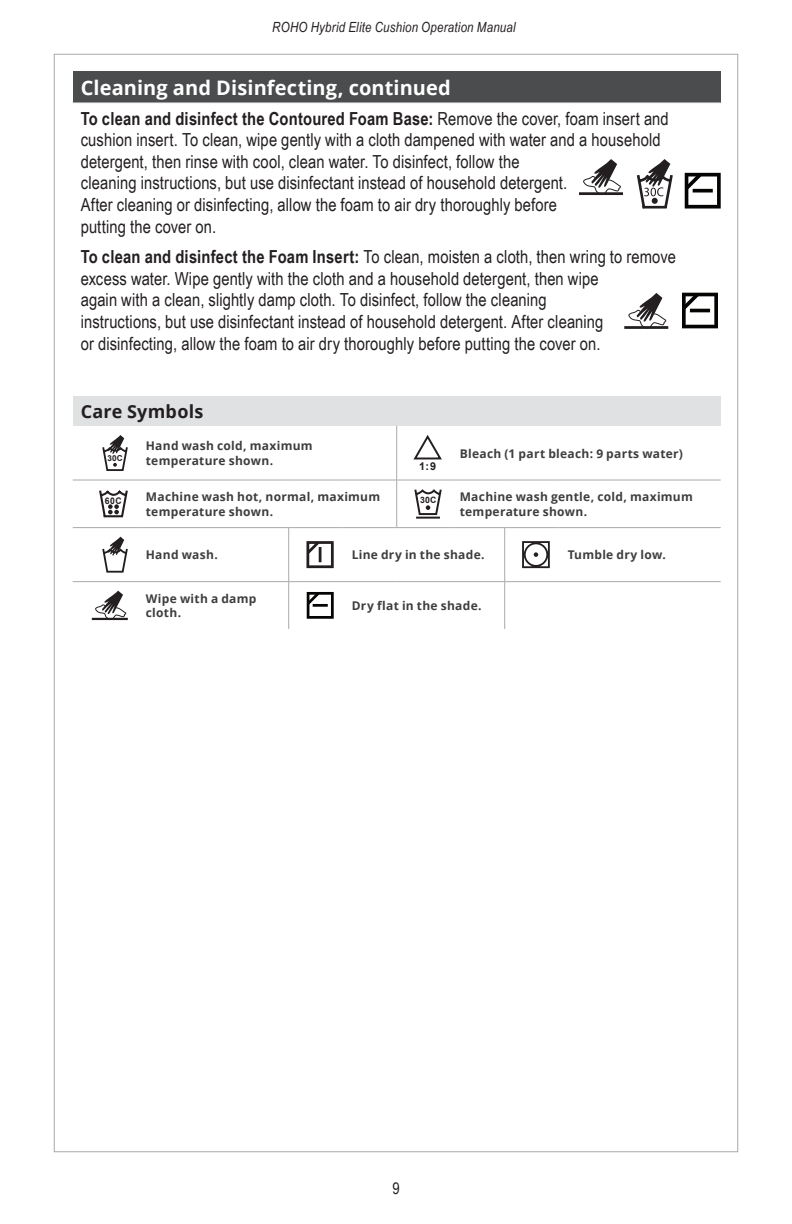
<style>
.page{position:relative;width:792px;height:1224px;background:#fff}
.page>*{position:absolute;margin:0;border:0;box-sizing:border-box;transform-origin:0 0}
.t1{font:700 20px "Open Sans";letter-spacing:.005em;color:#fff}
.t2{font:18px/21.6px "Arial Narrow";letter-spacing:.005em;color:#231f20}
.t3{font:700 18px "Open Sans";letter-spacing:.015em;color:#231f20}
.t4{font:16px "Arial Narrow";color:#231f20}
.t5{font:italic 14px "Arial Narrow";letter-spacing:.015em;color:#231f20}
.t6{font:700 12px/14.4px "Open Sans";letter-spacing:.025em;color:#3e3e3f}
.t7{font:700 10.8px "Arial";color:#231f20}
.t8{font:700 9px "Arial";color:#231f20;scale:.95 1}
.t9{font:700 8.8px "Arial";color:#231f20}
.t10{font:700 8.2px "Arial";color:#231f20}
.s1{font-weight:700}
</style>
<div class="page">
<div style="left:73px;top:71px;width:648px;height:32px;background:#4b4c4d"></div>
<hr style="left:73px;top:102px;width:648px;height:1px;background:#a8a9ad">
<svg style="left:685px;top:173px;width:36px;height:36px"></svg>
<svg style="left:693px;top:189px;width:20px;height:4px"></svg>
<hr style="left:579px;top:192px;width:44px;height:3px;background:#231f20">
<svg style="left:583px;top:159px;width:38px;height:34px"></svg>
<svg style="left:637px;top:159px;width:36px;height:50px"></svg>
<svg style="left:682px;top:293px;width:36px;height:35px"></svg>
<hr style="left:690px;top:309px;width:20px;height:3px;background:#040503">
<hr style="left:624px;top:326px;width:44px;height:3px;background:#231f20">
<svg style="left:628px;top:293px;width:38px;height:36px"></svg>
<div style="left:73px;top:396px;width:648px;height:30px;background:#e0e1e3"></div>
<hr style="left:396px;top:426px;width:1px;height:54px;background:#a8a9ad">
<hr style="left:73px;top:480px;width:64px;height:1px;background:#a8a9ad">
<hr style="left:137px;top:480px;width:152px;height:1px;background:#a8a9ad">
<hr style="left:289px;top:480px;width:54px;height:1px;background:#a8a9ad">
<hr style="left:343px;top:480px;width:54px;height:1px;background:#a8a9ad">
<hr style="left:397px;top:480px;width:54px;height:1px;background:#a8a9ad">
<hr style="left:396px;top:480px;width:1px;height:47px;background:#a8a9ad">
<hr style="left:451px;top:480px;width:54px;height:1px;background:#a8a9ad">
<hr style="left:505px;top:480px;width:54px;height:1px;background:#a8a9ad">
<hr style="left:559px;top:480px;width:162px;height:1px;background:#a8a9ad">
<hr style="left:73px;top:527px;width:64px;height:1px;background:#a8a9ad">
<hr style="left:137px;top:527px;width:152px;height:1px;background:#a8a9ad">
<hr style="left:289px;top:527px;width:54px;height:1px;background:#a8a9ad">
<hr style="left:288px;top:528px;width:1px;height:53px;background:#a8a9ad">
<hr style="left:343px;top:527px;width:54px;height:1px;background:#a8a9ad">
<hr style="left:397px;top:527px;width:54px;height:1px;background:#a8a9ad">
<hr style="left:451px;top:527px;width:54px;height:1px;background:#a8a9ad">
<hr style="left:505px;top:527px;width:54px;height:1px;background:#a8a9ad">
<hr style="left:504px;top:528px;width:1px;height:53px;background:#a8a9ad">
<hr style="left:559px;top:527px;width:162px;height:1px;background:#a8a9ad">
<hr style="left:73px;top:581px;width:64px;height:1px;background:#a8a9ad">
<hr style="left:137px;top:581px;width:152px;height:1px;background:#a8a9ad">
<hr style="left:289px;top:581px;width:54px;height:1px;background:#a8a9ad">
<hr style="left:288px;top:582px;width:1px;height:47px;background:#a8a9ad">
<hr style="left:343px;top:581px;width:54px;height:1px;background:#a8a9ad">
<hr style="left:397px;top:581px;width:54px;height:1px;background:#a8a9ad">
<hr style="left:451px;top:581px;width:54px;height:1px;background:#a8a9ad">
<hr style="left:505px;top:581px;width:54px;height:1px;background:#a8a9ad">
<hr style="left:504px;top:582px;width:1px;height:47px;background:#a8a9ad">
<hr style="left:559px;top:581px;width:162px;height:1px;background:#a8a9ad">
<svg style="left:102px;top:435px;width:26px;height:36px"></svg>
<svg style="left:414px;top:435px;width:28px;height:25px"></svg>
<svg style="left:99px;top:490px;width:29px;height:27px"></svg>
<svg style="left:414px;top:489px;width:28px;height:27px"></svg>
<hr style="left:416px;top:517px;width:24px;height:2px;background:#231f20">
<svg style="left:102px;top:537px;width:26px;height:36px"></svg>
<svg style="left:306px;top:541px;width:28px;height:27px"></svg>
<svg style="left:522px;top:541px;width:28px;height:27px"></svg>
<hr style="left:92px;top:618px;width:36px;height:2px;background:#231f20">
<svg style="left:95px;top:591px;width:31px;height:27px"></svg>
<svg style="left:307px;top:592px;width:27px;height:27px"></svg>
<hr style="left:313px;top:604px;width:15px;height:3px;background:#040503">
<p class="t5" style="left:272px;top:17px;width:245px">ROHO Hybrid Elite Cushion Operation Manual</p>
<p class="t1" style="left:81px;top:73px;width:372px">Cleaning and Disinfecting, continued</p>
<p class="t2" style="left:81px;top:107px;width:590px"><span class="s1">To clean and disinfect the Contoured Foam Base:</span> Remove the cover, foam insert and cushion insert. To clean, wipe gently with a cloth dampened with water and a household detergent, then rinse with cool, clean water. To disinfect, follow the<br>cleaning instructions, but use disinfectant instead of household detergent.<br>After cleaning or disinfecting, allow the foam to air dry thoroughly before<br>putting the cover on.</p>
<p class="t2" style="left:81px;top:245px;width:597px"><span class="s1">To clean and disinfect the Foam Insert:</span> To clean, moisten a cloth, then wring to remove excess water. Wipe gently with the cloth and a household detergent, then wipe<br>again with a clean, slightly damp cloth. To disinfect, follow the cleaning<br>instructions, but use disinfectant instead of household detergent. After cleaning<br>or disinfecting, allow the foam to air dry thoroughly before putting the cover on.</p>
<p class="t3" style="left:81px;top:399px;width:124px">Care Symbols</p>
<p class="t10" style="left:108px;top:452px;width:17px">30C</p>
<p class="t6" style="left:146px;top:439px;width:168px">Hand wash cold, maximum temperature shown.</p>
<p class="t7" style="left:419px;top:458px;width:19px">1:9</p>
<p class="t6" style="left:460px;top:446px;width:225px">Bleach (1 part bleach: 9 parts water)</p>
<p class="t8" style="left:105px;top:494px;width:19px">60C</p>
<p class="t6" style="left:146px;top:489px;width:236px">Machine wash hot, normal, maximum temperature shown.</p>
<p class="t9" style="left:420px;top:493px;width:18px">30C</p>
<p class="t6" style="left:460px;top:489px;width:235px">Machine wash gentle, cold, maximum temperature shown.</p>
<p class="t6" style="left:146px;top:547px;width:73px">Hand wash.</p>
<p class="t6" style="left:352px;top:547px;width:134px">Line dry in the shade.</p>
<p class="t6" style="left:568px;top:547px;width:100px">Tumble dry low.</p>
<p class="t6" style="left:146px;top:591px;width:112px">Wipe with a damp cloth.</p>
<p class="t6" style="left:352px;top:598px;width:131px">Dry flat in the shade.</p>
<p class="t4" style="left:392px;top:1176px;width:9px">9</p>
</div>
